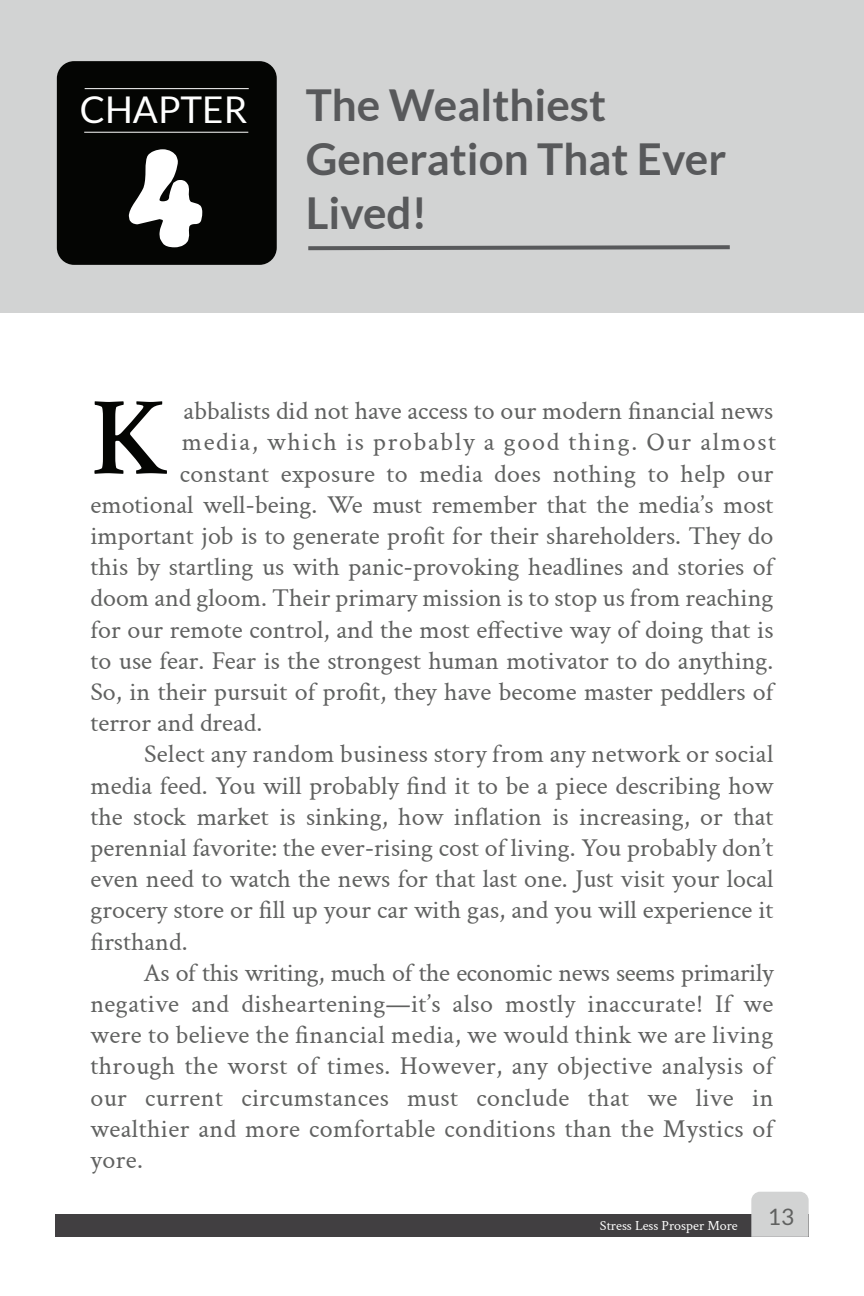
<style>
.page{position:relative;width:864px;height:1296px;background:#fff}
.page>*{position:absolute;margin:0;border:0;box-sizing:border-box;transform-origin:0 0}
.t1{font:130px "Hercules";color:#fff}
.t2{font:600 111.6px "Crimson Text";color:#040503}
.t3{font:700 44px/54px "Lato";color:#58595b}
.t4{font:36.8px "Lato";color:#fff}
.t5{font:26px "Crimson Text";color:#606160}
.t6{font:26px "Crimson Text";letter-spacing:.065em;color:#606160}
.t7{font:22.6px "Lato";color:#606160}
.t8{font:14px "Crimson Text";color:#fff}
</style>
<div class="page">
<div style="left:0;top:0;width:864px;height:313px;background:#d2d3d3"></div>
<div style="left:57px;top:61px;width:220px;height:204px;background:#040503;border-radius:17px"></div>
<hr style="left:84px;top:132px;width:164px;height:1px;background:#fff">
<hr style="left:85px;top:88px;width:164px;height:1px;background:#fff">
<svg style="left:308px;top:245px;width:422px;height:6px"></svg>
<div style="left:55px;top:1214px;width:754px;height:23px;background:#413f41"></div>
<div style="left:751px;top:1192px;width:58px;height:45px;background:#d2d3d3"></div>
<h3 class="t4" style="left:80px;top:89px;width:169px">CHAPTER</h3>
<h1 class="t1" style="left:124px;top:123px;width:86px">4</h1>
<h3 class="t3" style="left:306px;top:78px;width:422px">The Wealthiest<br>Generation That Ever<br>Lived!</h3>
<h2 class="t2" style="left:92px;top:358px;width:78px">K</h2>
<p class="t5" style="left:184px;top:393px;width:591px">abbalists did not have access to our modern financial news</p>
<p class="t6" style="left:182px;top:424px;width:596px">media, which is probably a good thing. Our almost</p>
<p class="t5" style="left:180px;top:455px;width:595px">constant exposure to media does nothing to help our</p>
<p class="t5" style="left:90px;top:486px;width:685px">emotional well-being. We must remember that the media’s most</p>
<p class="t5" style="left:90px;top:518px;width:685px">important job is to generate profit for their shareholders. They do</p>
<p class="t5" style="left:90px;top:549px;width:685px">this by startling us with panic-provoking headlines and stories of</p>
<p class="t5" style="left:90px;top:580px;width:685px">doom and gloom. Their primary mission is to stop us from reaching</p>
<p class="t5" style="left:90px;top:611px;width:685px">for our remote control, and the most effective way of doing that is</p>
<p class="t5" style="left:90px;top:642px;width:685px">to use fear. Fear is the strongest human motivator to do anything.</p>
<p class="t5" style="left:90px;top:674px;width:685px">So, in their pursuit of profit, they have become master peddlers of</p>
<p class="t5" style="left:90px;top:705px;width:174px">terror and dread.</p>
<p class="t5" style="left:144px;top:736px;width:631px">Select any random business story from any network or social</p>
<p class="t5" style="left:90px;top:767px;width:685px">media feed. You will probably find it to be a piece describing how</p>
<p class="t5" style="left:90px;top:798px;width:685px">the stock market is sinking, how inflation is increasing, or that</p>
<p class="t5" style="left:90px;top:830px;width:685px">perennial favorite: the ever-rising cost of living. You probably don’t</p>
<p class="t5" style="left:90px;top:861px;width:685px">even need to watch the news for that last one. Just visit your local</p>
<p class="t5" style="left:90px;top:892px;width:685px">grocery store or fill up your car with gas, and you will experience it</p>
<p class="t5" style="left:90px;top:923px;width:99px">firsthand.</p>
<p class="t5" style="left:143px;top:954px;width:632px">As of this writing, much of the economic news seems primarily</p>
<p class="t5" style="left:90px;top:986px;width:685px">negative and disheartening—it’s also mostly inaccurate! If we</p>
<p class="t5" style="left:90px;top:1017px;width:685px">were to believe the financial media, we would think we are living</p>
<p class="t5" style="left:90px;top:1048px;width:685px">through the worst of times. However, any objective analysis of</p>
<p class="t5" style="left:90px;top:1079px;width:685px">our current circumstances must conclude that we live in</p>
<p class="t5" style="left:90px;top:1110px;width:685px">wealthier and more comfortable conditions than the Mystics of</p>
<p class="t5" style="left:90px;top:1142px;width:54px">yore.</p>
<p class="t8" style="left:600px;top:1216px;width:139px">Stress Less Prosper More</p>
<p class="t7" style="left:768px;top:1204px;width:28px">13</p>
</div>
